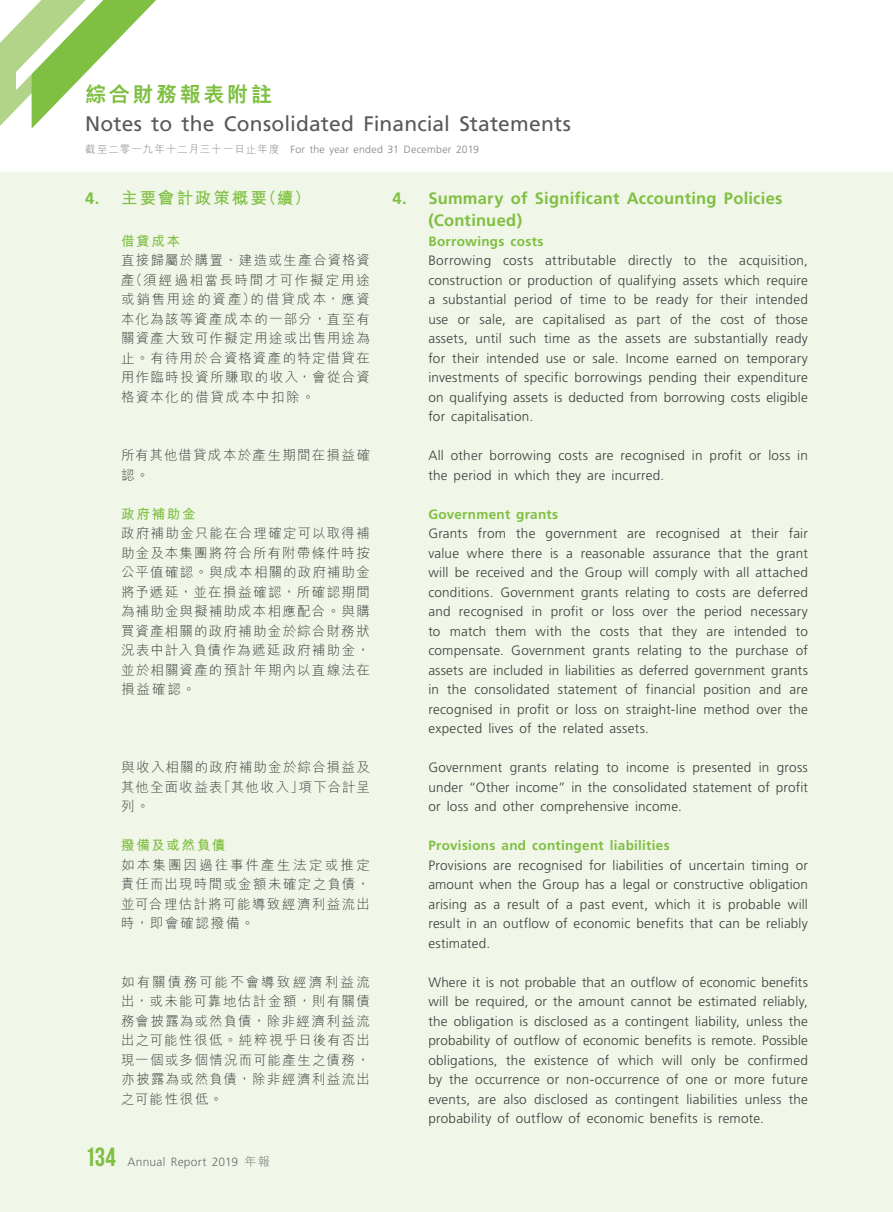
<style>
.page{position:relative;width:893px;height:1212px;background:#fff}
.page>*{position:absolute;margin:0;border:0;box-sizing:border-box;transform-origin:0 0}
.t1{font:26.25px "Bebas Neue";color:#7fbf41}
.t2{font:21px "Frutiger LT Std";letter-spacing:.005em;color:#57585a}
.t3{font:800 21px "M Hei HK";letter-spacing:.13em;color:#7fbf41}
._03_H1{font:700 16.5px/22.5px "Frutiger LT Std";letter-spacing:.015em;color:#7fbf41}
._03_H1-2{font:700 16.5px "M Hei HK";letter-spacing:.13em;color:#7fbf41}
._12___P2{font:300 13.5px/19.5px "Frutiger LT Std";letter-spacing:.015em;color:#3e3e3f;text-align:justify}
._12___P2-2{font:300 13.5px/19.5px "M Hei HK";letter-spacing:.095em;color:#3e3e3f;text-align:justify}
._04___H2{font:700 13.5px "Frutiger LT Std";letter-spacing:.025em;color:#7fbf41}
._04___H2-2{font:700 13.5px "M Hei HK";letter-spacing:.135em;color:#7fbf41}
._03_H1-3{font:700 13.5px "M Hei HK";letter-spacing:.115em;color:#7fbf41}
.t4{font:300 12px "Frutiger LT Std";letter-spacing:.02em;color:#6c6d70}
.t5{font:300 10.5px "Frutiger LT Std";letter-spacing:.025em;color:#808285}
.s1{font-family:"M Hei HK"}
.s2{font-family:"Frutiger LT Std"}
</style>
<div class="page">
<div style="left:0;top:172px;width:893px;height:1040px;background:#f0f6e8"></div>
<svg style="left:0;top:26px;width:32px;height:103px;fill:#b1d488"></svg>
<svg style="left:32px;top:90px;width:37px;height:38px"></svg>
<svg style="left:16px;top:0;width:140px;height:90px"></svg>
<h2 class="t3" style="left:85px;top:84px;width:189px">綜合財務報表附註</h2>
<h2 class="t2" style="left:85px;top:111px;width:487px">Notes to the Consolidated Financial Statements</h2>
<p class="t5" style="left:85px;top:143px;width:396px"><span class="s1">截至二零一九年十二月三十一日止年度</span> For the year ended 31 December 2019</p>
<p class="_03_H1-2" style="left:85px;top:186px;width:227px"><span class="s2">4.</span> 主要會計政策概要（續）</p>
<p class="_04___H2-2" style="left:121px;top:231px;width:61px">借貸成本</p>
<p class="_12___P2-2" style="left:121px;top:250px;width:250px">直接歸屬於購置、建造或生產合資格資產（須經過相當長時間才可作擬定用途或銷售用途的資產）的借貸成本，應資本化為該等資產成本的一部分，直至有關資產大致可作擬定用途或出售用途為止。有待用於合資格資產的特定借貸在用作臨時投資所賺取的收入，會從合資格資本化的借貸成本中扣除。</p>
<p class="_12___P2-2" style="left:121px;top:445px;width:250px">所有其他借貸成本於產生期間在損益確認。</p>
<p class="_04___H2-2" style="left:121px;top:504px;width:76px">政府補助金</p>
<p class="_12___P2-2" style="left:121px;top:523px;width:250px">政府補助金只能在合理確定可以取得補助金及本集團將符合所有附帶條件時按公平值確認。與成本相關的政府補助金將予遞延，並在損益確認，所確認期間為補助金與擬補助成本相應配合。與購買資產相關的政府補助金於綜合財務狀況表中計入負債作為遞延政府補助金，並於相關資產的預計年期內以直線法在損益確認。</p>
<p class="_12___P2-2" style="left:121px;top:757px;width:250px">與收入相關的政府補助金於綜合損益及其他全面收益表「其他收入」項下合計呈列。</p>
<p class="_03_H1-3" style="left:121px;top:836px;width:106px">撥備及或然負債</p>
<p class="_12___P2-2" style="left:121px;top:855px;width:250px">如本集團因過往事件產生法定或推定責任而出現時間或金額未確定之負債，並可合理估計將可能導致經濟利益流出時，即會確認撥備。</p>
<p class="_12___P2-2" style="left:121px;top:972px;width:250px">如有關債務可能不會導致經濟利益流出，或未能可靠地估計金額，則有關債務會披露為或然負債，除非經濟利益流出之可能性很低。純粹視乎日後有否出現一個或多個情況而可能產生之債務，亦披露為或然負債，除非經濟利益流出之可能性很低。</p>
<h1 class="t1" style="left:85px;top:1142px;width:32px">134</h1>
<p class="t4" style="left:128px;top:1155px;width:144px">Annual Report 2019 <span class="s1">年報</span></p>
<p class="_03_H1" style="left:428px;top:187px;width:356px;text-indent:-36px">4. Summary of Significant Accounting Policies (Continued)</p>
<p class="_04___H2" style="left:428px;top:233px;width:117px">Borrowings costs</p>
<p class="_12___P2" style="left:428px;top:251px;width:381px">Borrowing costs attributable directly to the acquisition, construction or production of qualifying assets which require a substantial period of time to be ready for their intended use or sale, are capitalised as part of the cost of those assets, until such time as the assets are substantially ready for their intended use or sale. Income earned on temporary investments of specific borrowings pending their expenditure on qualifying assets is deducted from borrowing costs eligible for capitalisation.</p>
<p class="_12___P2" style="left:428px;top:446px;width:381px">All other borrowing costs are recognised in profit or loss in the period in which they are incurred.</p>
<p class="_04___H2" style="left:428px;top:506px;width:131px">Government grants</p>
<p class="_12___P2" style="left:428px;top:524px;width:381px">Grants from the government are recognised at their fair value where there is a reasonable assurance that the grant will be received and the Group will comply with all attached conditions. Government grants relating to costs are deferred and recognised in profit or loss over the period necessary to match them with the costs that they are intended to compensate. Government grants relating to the purchase of assets are included in liabilities as deferred government grants in the consolidated statement of financial position and are recognised in profit or loss on straight-line method over the expected lives of the related assets.</p>
<p class="_12___P2" style="left:428px;top:758px;width:381px">Government grants relating to income is presented in gross under “Other income” in the consolidated statement of profit or loss and other comprehensive income.</p>
<p class="_04___H2" style="left:428px;top:838px;width:243px">Provisions and contingent liabilities</p>
<p class="_12___P2" style="left:428px;top:856px;width:381px">Provisions are recognised for liabilities of uncertain timing or amount when the Group has a legal or constructive obligation arising as a result of a past event, which it is probable will result in an outflow of economic benefits that can be reliably estimated.</p>
<p class="_12___P2" style="left:428px;top:973px;width:381px">Where it is not probable that an outflow of economic benefits will be required, or the amount cannot be estimated reliably, the obligation is disclosed as a contingent liability, unless the probability of outflow of economic benefits is remote. Possible obligations, the existence of which will only be confirmed by the occurrence or non-occurrence of one or more future events, are also disclosed as contingent liabilities unless the probability of outflow of economic benefits is remote.</p>
</div>
